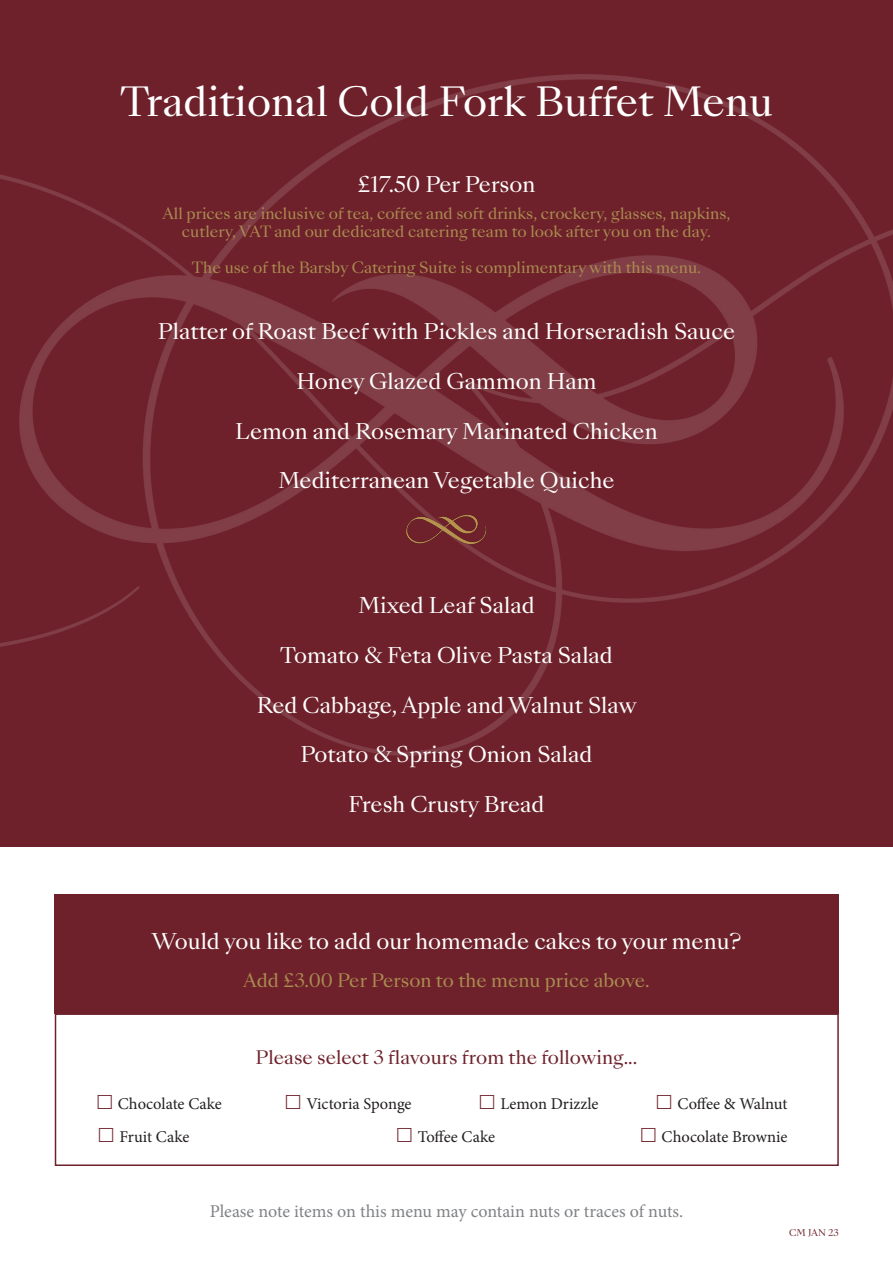
<style>
.page{position:relative;width:893px;height:1263px;background:#fff}
.page>*{position:absolute;margin:0;border:0;box-sizing:border-box;transform-origin:0 0}
.t1{font:39px "Sang Bleu Kingdom";color:#fff}
.t2{font:21px "Sang Bleu Kingdom";color:#fff}
.t3{font:18px "Minion Pro";letter-spacing:-.005em;color:#808285}
.t4{font:18px "Sang Bleu Kingdom";color:#6e212a}
.t5{font:18px "Sang Bleu Kingdom";color:#aa8c51}
.t6{font:16.5px "Minion Pro";color:#231f20}
.t7{font:15px "Sang Bleu Kingdom";color:#aa8c51}
.t8{font:9px "Sang Bleu Kingdom";color:#6e1f29}
</style>
<div class="page">
<div style="left:0;top:0;width:893px;height:847px;background:#6e212a"></div>
<img style="left:0;top:75px;width:893px;height:680px">
<div style="left:55px;top:894px;width:784px;height:119px;background:#6e212a"></div>
<div style="left:55px;top:1013px;width:784px;height:153px;border:2px solid #6e212a"></div>
<img style="left:405px;top:514px;width:82px;height:31px">
<p class="t1" style="left:120px;top:75px;width:654px">Traditional Cold Fork Buffet Menu</p>
<p class="t2" style="left:357px;top:169px;width:180px">£17.50 Per Person</p>
<p class="t7" style="left:162px;top:203px;width:569px">All prices are inclusive of tea, coffee and soft drinks, crockery, glasses, napkins,</p>
<p class="t7" style="left:182px;top:221px;width:531px">cutlery, VAT and our dedicated catering team to look after you on the day.</p>
<p class="t7" style="left:192px;top:257px;width:511px">The use of the Barsby Catering Suite is complimentary with this menu.</p>
<p class="t2" style="left:158px;top:317px;width:579px">Platter of Roast Beef with Pickles and Horseradish Sauce</p>
<p class="t2" style="left:296px;top:366px;width:302px">Honey Glazed Gammon Ham</p>
<p class="t2" style="left:235px;top:416px;width:424px">Lemon and Rosemary Marinated Chicken</p>
<p class="t2" style="left:278px;top:466px;width:338px">Mediterranean Vegetable Quiche</p>
<p class="t2" style="left:358px;top:591px;width:178px">Mixed Leaf Salad</p>
<p class="t2" style="left:280px;top:640px;width:334px">Tomato &amp; Feta Olive Pasta Salad</p>
<p class="t2" style="left:257px;top:690px;width:382px">Red Cabbage, Apple and Walnut Slaw</p>
<p class="t2" style="left:301px;top:740px;width:293px">Potato &amp; Spring Onion Salad</p>
<p class="t2" style="left:348px;top:790px;width:197px">Fresh Crusty Bread</p>
<p class="t2" style="left:152px;top:927px;width:591px">Would you like to add our homemade cakes to your menu?</p>
<p class="t5" style="left:243px;top:968px;width:408px">Add £3.00 Per Person to the menu price above.</p>
<p class="t4" style="left:256px;top:1045px;width:383px">Please select 3 flavours from the following...</p>
<p class="t6" style="left:118px;top:1093px;width:105px">Chocolate Cake</p>
<p class="t6" style="left:306px;top:1093px;width:107px">Victoria Sponge</p>
<p class="t6" style="left:500px;top:1093px;width:100px">Lemon Drizzle</p>
<p class="t6" style="left:677px;top:1093px;width:112px">Coffee &amp; Walnut</p>
<p class="t6" style="left:119px;top:1125px;width:72px">Fruit Cake</p>
<p class="t6" style="left:418px;top:1125px;width:79px">Toffee Cake</p>
<p class="t6" style="left:662px;top:1125px;width:127px">Chocolate Brownie</p>
<p class="t3" style="left:210px;top:1199px;width:475px">Please note items on this menu may contain nuts or traces of nuts.</p>
<p class="t8" style="left:789px;top:1226px;width:51px">CM JAN 23</p>
</div>
